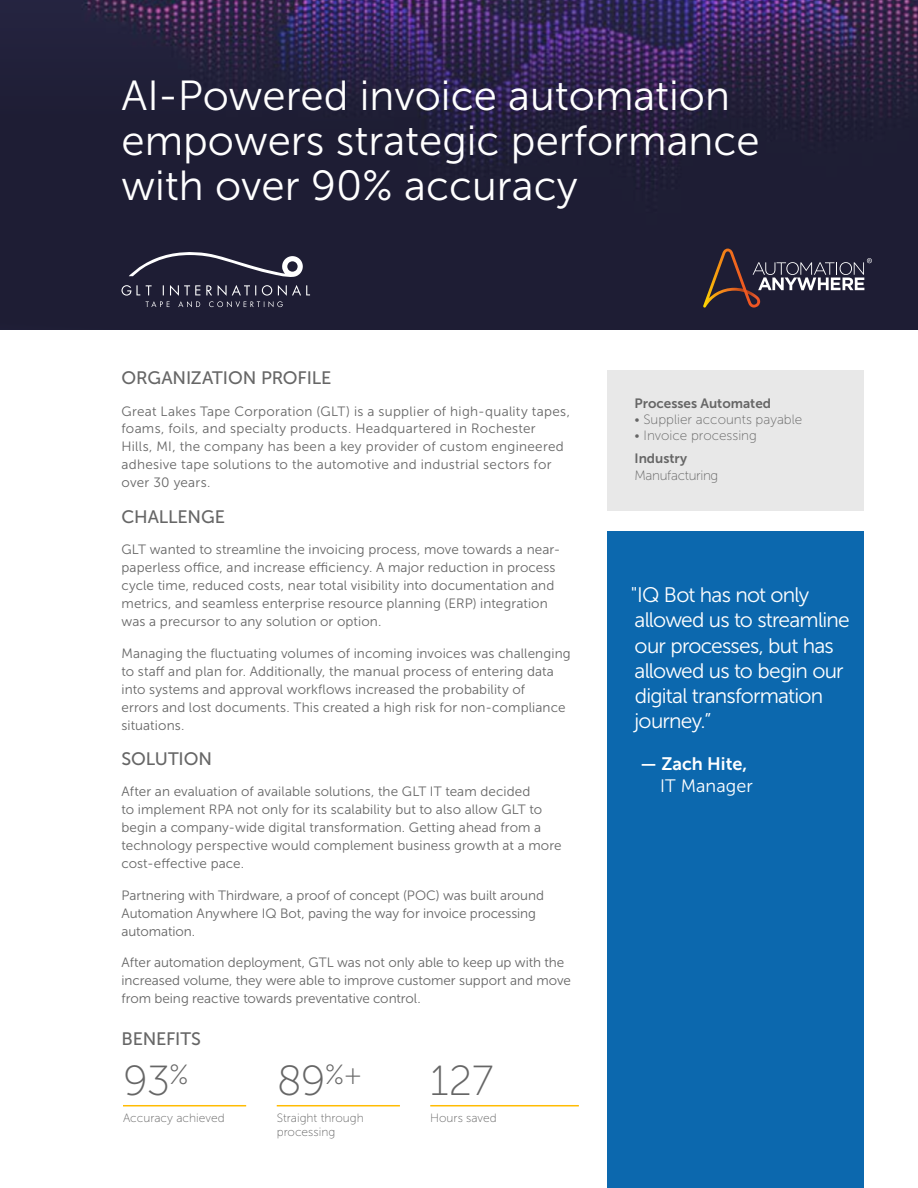
<style>
.page{position:relative;width:918px;height:1188px;background:#fff}
.page>*{position:absolute;margin:0;border:0;box-sizing:border-box;transform-origin:0 0}
.t1{font:42px/45px "Museo Sans 300";color:#fff}
.t2{font:42px "Museo Sans 100";letter-spacing:-.015em;color:#666}
.t3{font:21px/25.2px "Museo Sans 300";letter-spacing:-.04em;color:#fff}
.t4{font:18px "Museo Sans 500";letter-spacing:-.005em;color:#666}
.t5{font:18px "Museo Sans 700";color:#fff}
.t6{font:18px "Museo Sans 300";letter-spacing:.005em;color:#fff}
.t7{font:13.5px/18px "Museo Sans 300";letter-spacing:.01em;color:#666}
.t8{font:13.5px "Museo Sans 100";color:#666}
.t9{font:13.5px "Museo Sans 700";color:#666}
.t10{font:13.5px "Museo Sans 100";letter-spacing:-.025em;color:#666}
.t11{font:12px/14.4px "Museo Sans 100";color:#666}
</style>
<div class="page">
<svg style="left:0;top:0;width:918px;height:330px;background:#241f3d"></svg>
<div style="left:608px;top:371px;width:256px;height:140px;background:#e8e8e8"></div>
<svg style="left:703px;top:249px;width:169px;height:59px;background:#3f3846"></svg>
<div style="left:608px;top:531px;width:256px;height:657px;background:#0c68ae"></div>
<hr style="left:123px;top:1105px;width:123px;height:1px;background:#ffbc03">
<hr style="left:277px;top:1105px;width:123px;height:1px;background:#ffbc03">
<hr style="left:430px;top:1105px;width:149px;height:1px;background:#ffbc03">
<svg style="left:121px;top:251px;width:189px;height:56px;background:#38374b"></svg>
<h1 class="t1" style="left:122px;top:74px;width:640px">AI-Powered invoice automation empowers strategic performance with over 90% accuracy</h1>
<h3 class="t4" style="left:122px;top:368px;width:211px">ORGANIZATION PROFILE</h3>
<p class="t7" style="left:122px;top:402px;width:450px">Great Lakes Tape Corporation (GLT) is a supplier of high-quality tapes, foams, foils, and specialty products. Headquartered in Rochester Hills, MI, the company has been a key provider of custom engineered adhesive tape solutions to the automotive and industrial sectors for over 30 years.</p>
<h3 class="t4" style="left:122px;top:507px;width:105px">CHALLENGE</h3>
<p class="t7" style="left:122px;top:541px;width:440px">GLT wanted to streamline the invoicing process, move towards a near&shy;paperless office, and increase efficiency. A major reduction in process cycle time, reduced costs, near total visibility into documentation and metrics, and seamless enterprise resource planning (ERP) integration was a precursor to any solution or option.</p>
<p class="t7" style="left:122px;top:644px;width:451px">Managing the fluctuating volumes of incoming invoices was challenging to staff and plan for. Additionally, the manual process of entering data into systems and approval workflows increased the probability of<br>errors and lost documents. This created a high risk for non-compliance situations.</p>
<h3 class="t4" style="left:122px;top:749px;width:92px">SOLUTION</h3>
<p class="t7" style="left:122px;top:783px;width:442px">After an evaluation of available solutions, the GLT IT team decided<br>to implement RPA not only for its scalability but to also allow GLT to begin a company-wide digital transformation. Getting ahead from a technology perspective would complement business growth at a more cost-effective pace.</p>
<p class="t7" style="left:122px;top:886px;width:424px">Partnering with Thirdware, a proof of concept (POC) was built around<br>Automation Anywhere IQ Bot, paving the way for invoice processing automation.</p>
<p class="t7" style="left:122px;top:954px;width:451px">After automation deployment, GTL was not only able to keep up with the increased volume, they were able to improve customer support and move from being reactive towards preventative control.</p>
<h3 class="t4" style="left:122px;top:1029px;width:81px">BENEFITS</h3>
<h1 class="t2" style="left:123px;top:1058px;width:67px">93<sup>%</sup></h1>
<p class="t11" style="left:123px;top:1111px;width:103px">Accuracy achieved</p>
<h1 class="t2" style="left:277px;top:1058px;width:87px">89<sup>%+</sup></h1>
<h1 class="t2" style="left:430px;top:1058px;width:65px">127</h1>
<p class="t11" style="left:277px;top:1110px;width:88px">Straight through processing</p>
<p class="t11" style="left:430px;top:1110px;width:68px">Hours saved</p>
<p class="t9" style="left:634px;top:396px;width:138px">Processes Automated</p>
<p class="t8" style="left:634px;top:412px;width:169px">• Supplier accounts payable</p>
<p class="t8" style="left:634px;top:428px;width:124px">• Invoice processing</p>
<p class="t9" style="left:634px;top:451px;width:54px">Industry</p>
<p class="t10" style="left:634px;top:468px;width:85px">Manufacturing</p>
<h2 class="t3" style="left:631px;top:583px;width:221px">"IQ Bot has not only allowed us to streamline our processes, but has allowed us to begin our digital transformation journey.”</h2>
<h3 class="t5" style="left:641px;top:754px;width:108px">— Zach Hite,</h3>
<h3 class="t6" style="left:660px;top:776px;width:94px">IT Manager</h3>
</div>
